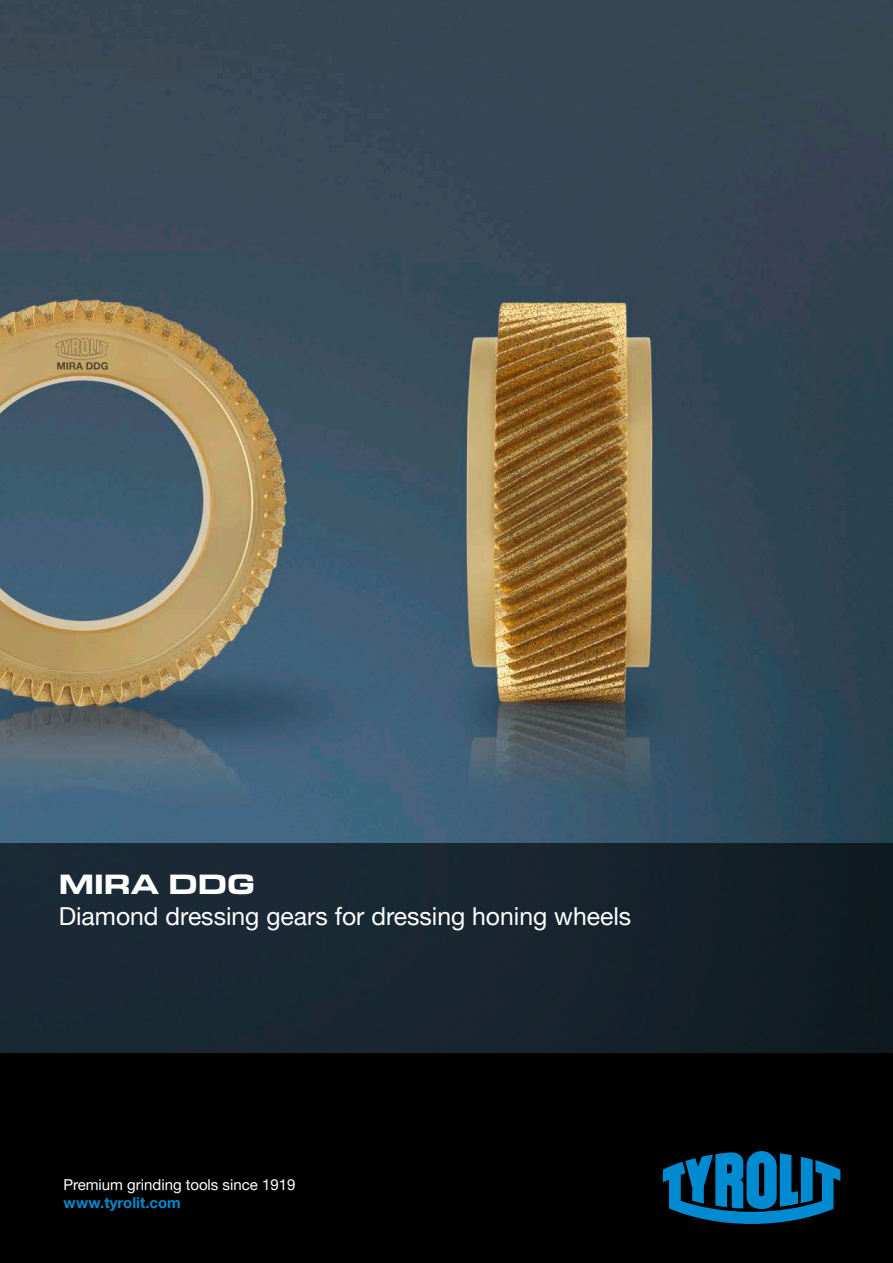
<style>
.page{position:relative;width:893px;height:1263px;background:#fff}
.page>*{position:absolute;margin:0;border:0;box-sizing:border-box;transform-origin:0 0}
.t1{font:700 expanded 28.5px "Eurostile Next W1 G";color:#fff}
.t2{font:24.75px "Helvetica Neue LTW1 G";color:#fff}
.t3{font:15px "Helvetica Neue LTW1 G";color:#fff}
.t4{font:700 15px "Helvetica Neue LTW1 G";color:#008ad1}
</style>
<div class="page">
<img style="left:0;top:0;width:893px;height:843px">
<div style="left:0;top:1053px;width:893px;height:210px;background:#000"></div>
<div style="left:0;top:843px;width:893px;height:210px;background:linear-gradient(to right,#1c2d39,#121d24)"></div>
<svg style="left:663px;top:1151px;width:177px;height:73px"></svg>
<p class="t1" style="left:59px;top:865px;width:198px">MIRA DDG</p>
<p class="t2" style="left:59px;top:901px;width:574px">Diamond dressing gears for dressing honing wheels</p>
<p class="t3" style="left:64px;top:1176px;width:233px">Premium grinding tools since 1919</p>
<p class="t4" style="left:64px;top:1194px;width:119px">www.tyrolit.com</p>
</div>
